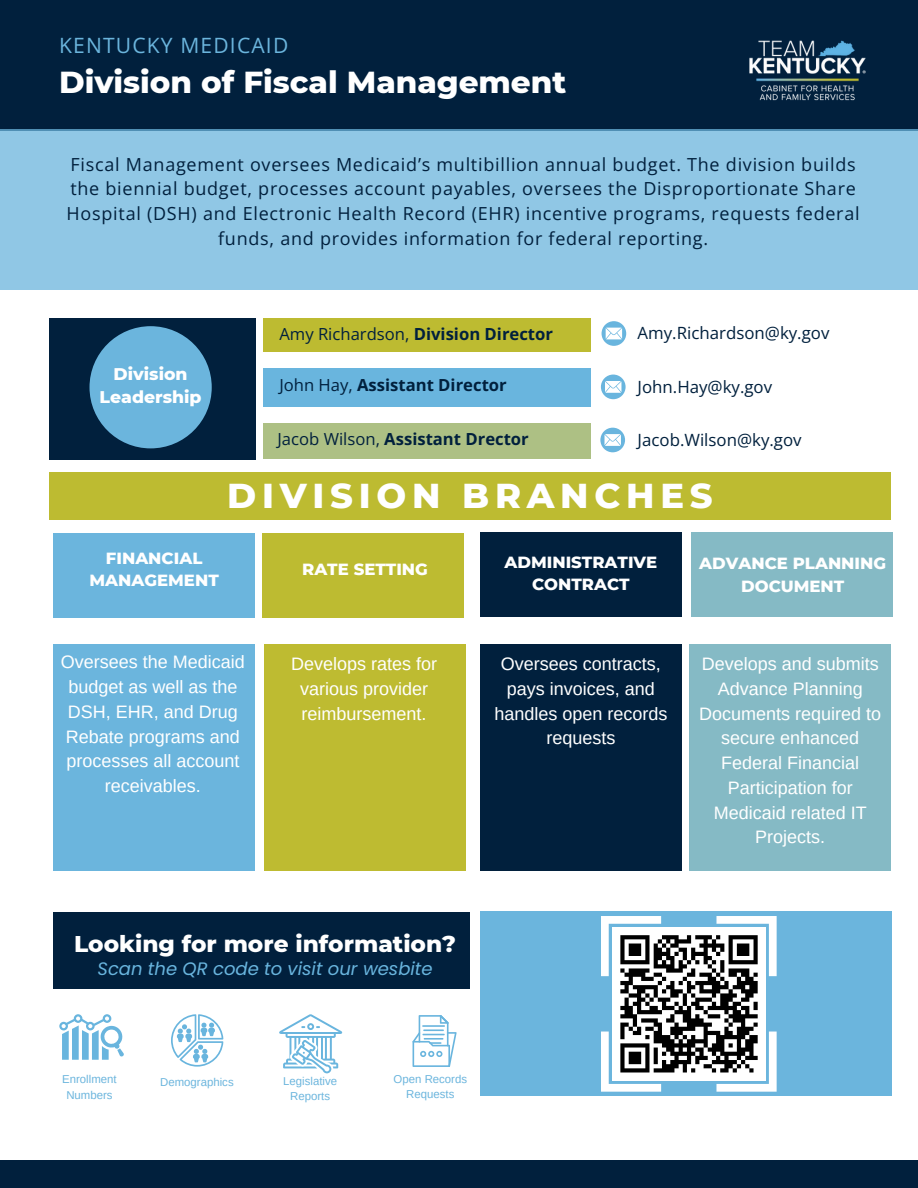
<style>
.page{position:relative;width:918px;height:1188px;background:#fff}
.page>*{position:absolute;margin:0;border:0;box-sizing:border-box;transform-origin:0 0}
.t1{font:800 35.25px "Montserrat";letter-spacing:.165em;color:#fff}
.t2{font:800 31.05px "Montserrat";color:#fff}
.t3{font:800 23.25px "Montserrat";color:#fff}
.t4{font:21.15px "Open Sans";letter-spacing:.055em;color:#6bb5dd}
.t5{font:18px/24.8px "Arimo";color:#fff;text-align:center}
.t6{font:18px/24.8px "Open Sans";letter-spacing:.04em;color:#01203d;text-align:center}
.t7{font:italic 18px "Poppins";color:#69b5de}
.t8{font:800 17.25px/23.7px "Montserrat";color:#fff;text-align:center}
.t9{font:16.8px "Open Sans";color:#01203d}
.t10{font:700 16.65px "Open Sans";color:#01203d}
.t11{font:800 16.5px/22.5px "Montserrat";color:#fff;text-align:center}
.t12{font:11.4px/15.1px "Arimo";color:#6bb5dd;text-align:center}
.s1{font-weight:400}
</style>
<div class="page">
<div style="left:0;top:0;width:918px;height:130px;background:#01203d"></div>
<img style="left:749px;top:40px;width:117px;height:61px">
<div style="left:0;top:1160px;width:918px;height:28px;background:#01203d"></div>
<div style="left:0;top:130px;width:918px;height:160px;background:#90c7e5"></div>
<div style="left:480px;top:532px;width:202px;height:85px;background:#01203d"></div>
<div style="left:480px;top:644px;width:202px;height:226px;background:#01203d"></div>
<div style="left:691px;top:532px;width:201px;height:85px;background:#85bac5"></div>
<div style="left:689px;top:644px;width:202px;height:226px;background:#85bac5"></div>
<div style="left:481px;top:911px;width:411px;height:185px;background:#6bb5dd"></div>
<svg style="left:601px;top:916px;width:175px;height:176px;background:#99a1a5"></svg>
<div style="left:53px;top:913px;width:417px;height:76px;background:#01203d"></div>
<svg style="left:59px;top:1014px;width:65px;height:45px"></svg>
<svg style="left:171px;top:1014px;width:52px;height:53px"></svg>
<svg style="left:279px;top:1014px;width:63px;height:59px"></svg>
<svg style="left:412px;top:1015px;width:44px;height:52px"></svg>
<div style="left:264px;top:423px;width:327px;height:36px;background:#adc084"></div>
<div style="left:264px;top:368px;width:327px;height:38px;background:#69b5de"></div>
<div style="left:264px;top:318px;width:327px;height:34px;background:#bdbb31"></div>
<svg style="left:602px;top:321px;width:24px;height:25px"></svg>
<svg style="left:601px;top:375px;width:25px;height:24px"></svg>
<svg style="left:600px;top:428px;width:25px;height:24px"></svg>
<div style="left:53px;top:533px;width:202px;height:85px;background:#6bb5dd"></div>
<div style="left:53px;top:644px;width:202px;height:226px;background:#6bb5dd"></div>
<div style="left:263px;top:533px;width:201px;height:85px;background:#bdbb31"></div>
<div style="left:264px;top:644px;width:201px;height:226px;background:#bebb31"></div>
<div style="left:49px;top:318px;width:206px;height:141px;background:#01203d"></div>
<div style="left:90px;top:326px;width:122px;height:122px;background:#6bb5dd;border-radius:50%"></div>
<div style="left:49px;top:472px;width:842px;height:47px;background:#bdbb31"></div>
<p class="t4" style="left:59px;top:30px;width:231px">KENTUCKY MEDICAID</p>
<p class="t2" style="left:59px;top:63px;width:509px">Division of Fiscal Management</p>
<p class="t6" style="left:67px;top:151px;width:795px">Fiscal Management oversees Medicaid’s multibillion annual budget. The division builds the biennial budget, processes account payables, oversees the Disproportionate Share Hospital (DSH) and Electronic Health Record (EHR) incentive programs, requests federal funds, and provides information for federal reporting.</p>
<p class="t8" style="left:100px;top:362px;width:103px">Division<br>Leadership</p>
<p class="t10" style="left:279px;top:322px;width:275px"><span class="s1">Amy Richardson,</span> Division Director</p>
<p class="t9" style="left:638px;top:321px;width:193px">Amy.Richardson@ky.gov</p>
<p class="t10" style="left:279px;top:373px;width:229px"><span class="s1">John Hay,</span> Assistant Director</p>
<p class="t9" style="left:638px;top:375px;width:136px">John.Hay@ky.gov</p>
<h2 class="t10" style="left:278px;top:427px;width:253px"><span class="s1">Jacob Wilson,</span> Assistant Drector</h2>
<h6 class="t9" style="left:638px;top:428px;width:165px">Jacob.Wilson@ky.gov</h6>
<p class="t1" style="left:227px;top:474px;width:487px">DIVISION BRANCHES</p>
<p class="t11" style="left:90px;top:546px;width:131px">FINANCIAL<br>MANAGEMENT</p>
<p class="t11" style="left:302px;top:558px;width:127px">RATE SETTING</p>
<p class="t11" style="left:505px;top:551px;width:154px">ADMINISTRATIVE<br>CONTRACT</p>
<p class="t11" style="left:699px;top:552px;width:188px">ADVANCE PLANNING<br>DOCUMENT</p>
<h1 class="t5" style="left:61px;top:650px;width:185px">Oversees the Medicaid budget as well as the<br>DSH, EHR, and Drug<br>Rebate programs and processes all account receivables.</h1>
<h5 class="t5" style="left:291px;top:651px;width:147px">Develops rates for various provider reimbursement.</h5>
<h5 class="t5" style="left:494px;top:651px;width:175px">Oversees contracts, pays invoices, and handles open records requests</h5>
<h5 class="t5" style="left:699px;top:651px;width:183px">Develops and submits<br>Advance Planning<br>Documents required to secure enhanced<br>Federal Financial<br>Participation for<br>Medicaid related IT<br>Projects.</h5>
<h5 class="t3" style="left:74px;top:929px;width:384px">Looking for more information?</h5>
<p class="t7" style="left:98px;top:956px;width:337px">Scan the QR code to visit our wesbite</p>
<p class="t12" style="left:62px;top:1072px;width:56px">Enrollment<br>Numbers</p>
<p class="t12" style="left:160px;top:1075px;width:75px">Demographics</p>
<p class="t12" style="left:283px;top:1073px;width:55px">Legislative<br>Reports</p>
<h4 class="t12" style="left:394px;top:1071px;width:75px">Open Records<br>Requests</h4>
</div>
